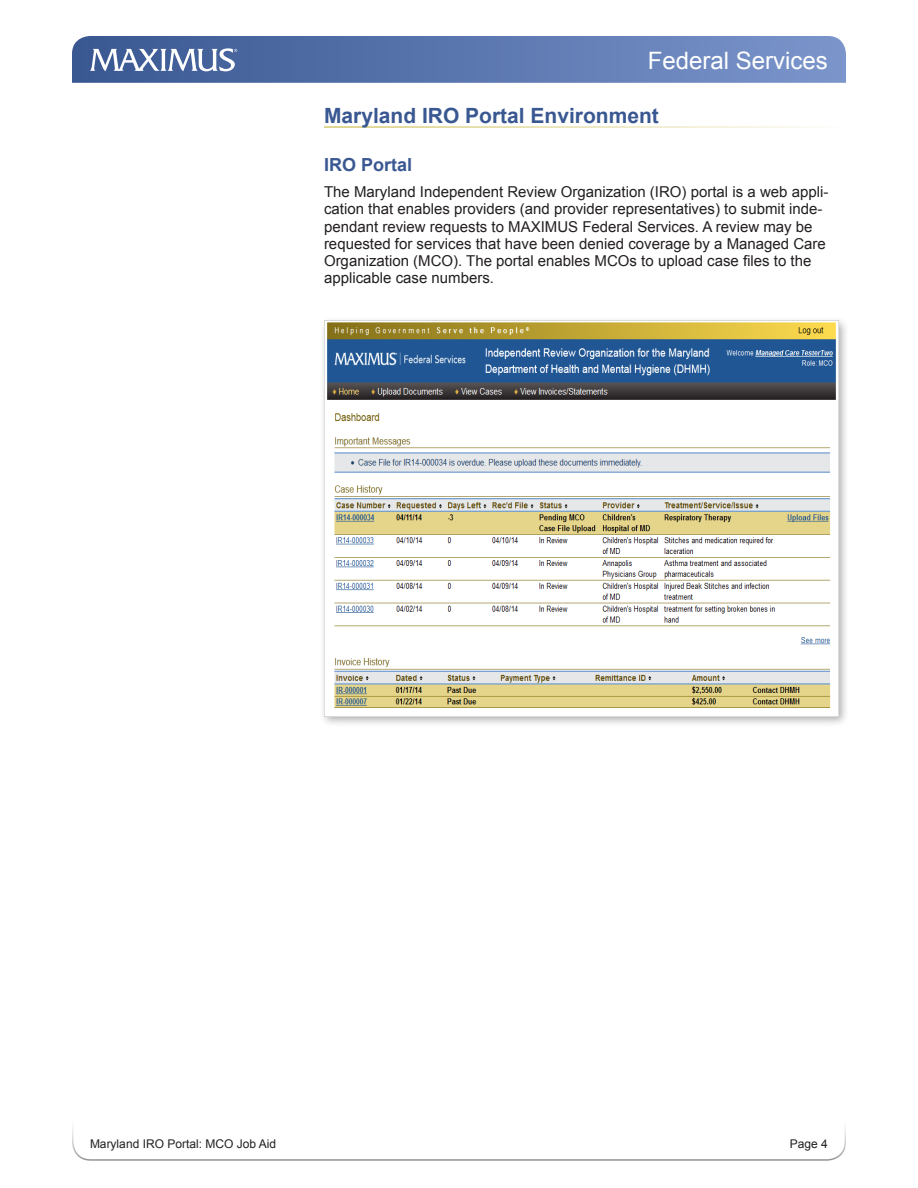
<style>
.page{position:relative;width:918px;height:1188px;background:#fff}
.page>*{position:absolute;margin:0;border:0;box-sizing:border-box;transform-origin:0 0}
.t1{font:24px "Arial";color:#fff}
.Heading_1{font:700 21px "Arial";color:#395791}
.Heading_2{font:700 18px "Arial";color:#395791}
.Normal_-_Arial_10_pt{font:15px/17.2px "Arial";color:#231f20}
.t2{font:12px "Arial";color:#231f20}
</style>
<div class="page">
<svg style="left:72px;top:1127px;width:774px;height:34px"></svg>
<svg style="left:72px;top:36px;width:774px;height:47px;background:#627db2"></svg>
<div style="left:319px;top:316px;width:531px;height:412px;background:#231f20;opacity:.36"></div>
<img style="left:324px;top:321px;width:515px;height:395px">
<h1 class="t1" style="left:648px;top:44px;width:182px">Federal Services</h1>
<p class="Heading_1" style="left:324px;top:102px;width:336px">Maryland IRO Portal Environment</p>
<p class="Heading_2" style="left:324px;top:153px;width:90px">IRO Portal</p>
<p class="Normal_-_Arial_10_pt" style="left:324px;top:184px;width:506px">The Maryland Independent Review Organization (IRO) portal is a web appli&shy;cation that enables providers (and provider representatives) to submit inde&shy;pendant review requests to MAXIMUS Federal Services. A review may be requested for services that have been denied coverage by a Managed Care Organization (MCO). The portal enables MCOs to upload case files to the applicable case numbers.</p>
<p class="t2" style="left:90px;top:1136px;width:188px">Maryland IRO Portal: MCO Job Aid</p>
<p class="t2" style="left:790px;top:1136px;width:40px">Page 4</p>
</div>
